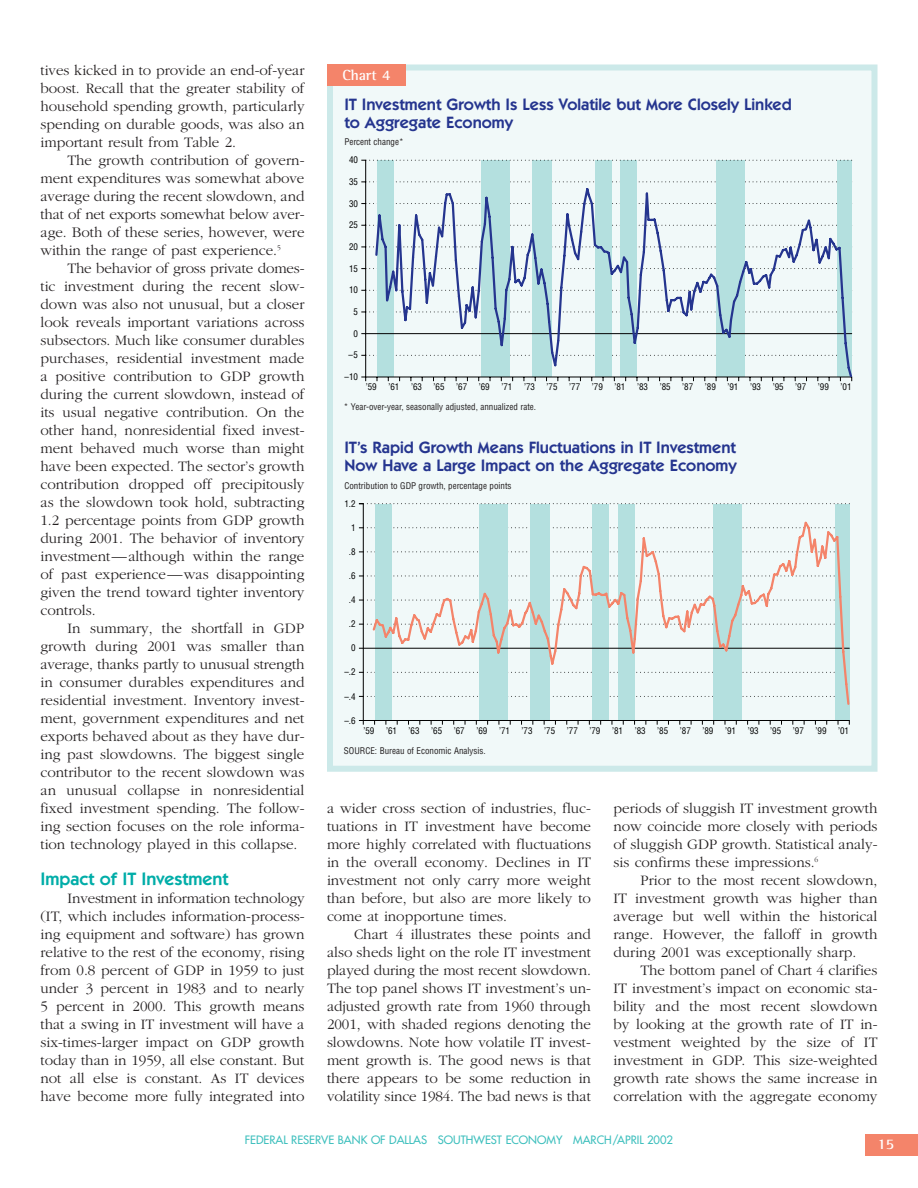
<style>
.page{position:relative;width:918px;height:1188px;background:#fff}
.page>*{position:absolute;margin:0;border:0;box-sizing:border-box;transform-origin:0 0}
.t1{font:600 18px "Itc Kabel";color:#00ada8}
.t2{font:600 16.5px/18px "Itc Kabel";color:#25358f}
.t3{font:300 15px/18px "Garamond";color:#231f20;text-align:justify}
.t4{font:700 15px "Rotis Semi Serif";color:#fff}
.t5{font:11.25px "Futura";color:#3dbfbd}
.t6{font:condensed 9px "Helvetica";color:#000}
.t7{font:condensed 9px "Helvetica";color:#231f20}
</style>
<div class="page">
<div style="left:866px;top:1134px;width:52px;height:21px;background:#f4846a"></div>
<div style="left:330px;top:68px;width:544px;height:701px;background:#f1f9f9"></div>
<div style="left:327px;top:64px;width:551px;height:708px;border:6px solid #cce9e9"></div>
<div style="left:327px;top:65px;width:79px;height:21px;background:#f4846a"></div>
<svg style="left:361px;top:159px;width:492px;height:223px"></svg>
<svg style="left:358px;top:503px;width:492px;height:222px"></svg>
<p class="t3" style="left:40px;top:63px;width:266px">tives kicked in to provide an end-of-year boost. Recall that the greater stability of household spending growth, particularly spending on durable goods, was also an important result from Table 2.</p>
<p class="t3" style="left:40px;top:153px;width:266px;text-indent:27px">The growth contribution of govern&shy;ment expenditures was somewhat above average during the recent slowdown, and that of net exports somewhat below aver&shy;age. Both of these series, however, were within the range of past experience.<sup>5</sup></p>
<p class="t3" style="left:40px;top:261px;width:266px;text-indent:27px">The behavior of gross private domes&shy;tic investment during the recent slow&shy;down was also not unusual, but a closer look reveals important variations across subsectors. Much like consumer durables purchases, residential investment made a positive contribution to GDP growth during the current slowdown, instead of its usual negative contribution. On the other hand, nonresidential fixed invest&shy;ment behaved much worse than might have been expected. The sector’s growth contribution dropped off precipitously as the slowdown took hold, subtracting 1.2 percentage points from GDP growth during 2001. The behavior of inventory investment—although within the range of past experience—was disappointing given the trend toward tighter inventory controls.</p>
<p class="t3" style="left:40px;top:621px;width:266px;text-indent:27px">In summary, the shortfall in GDP growth during 2001 was smaller than average, thanks partly to unusual strength in consumer durables expenditures and residential investment. Inventory invest&shy;ment, government expenditures and net exports behaved about as they have dur&shy;ing past slowdowns. The biggest single contributor to the recent slowdown was an unusual collapse in nonresidential fixed investment spending. The follow&shy;ing section focuses on the role informa&shy;tion technology played in this collapse.</p>
<p class="t1" style="left:40px;top:872px;width:189px">Impact of IT Investment</p>
<p class="t3" style="left:40px;top:891px;width:266px;text-indent:27px">Investment in information technology (IT, which includes information-process&shy;ing equipment and software) has grown relative to the rest of the economy, rising from 0.8 percent of GDP in 1959 to just under 3 percent in 1983 and to nearly 5 percent in 2000. This growth means that a swing in IT investment will have a six-times-larger impact on GDP growth today than in 1959, all else constant. But not all else is constant. As IT devices have become more fully integrated into</p>
<p class="t4" style="left:342px;top:69px;width:50px">Chart 4</p>
<p class="t2" style="left:344px;top:96px;width:449px">IT Investment Growth Is Less Volatile but More Closely Linked to Aggregate Economy</p>
<p class="t7" style="left:344px;top:138px;width:61px">Percent change*</p>
<p class="t6" style="left:349px;top:157px;width:10px">40</p>
<p class="t6" style="left:349px;top:178px;width:10px">35</p>
<p class="t6" style="left:349px;top:200px;width:10px">30</p>
<p class="t6" style="left:349px;top:222px;width:10px">25</p>
<p class="t6" style="left:349px;top:243px;width:10px">20</p>
<p class="t6" style="left:349px;top:265px;width:10px">15</p>
<p class="t6" style="left:349px;top:287px;width:10px">10</p>
<p class="t6" style="left:354px;top:308px;width:6px">5</p>
<p class="t6" style="left:354px;top:330px;width:6px">0</p>
<p class="t6" style="left:349px;top:352px;width:11px">–5</p>
<p class="t6" style="left:345px;top:373px;width:15px">–10</p>
<p class="t6" style="left:366px;top:383px;width:12px">’59</p>
<p class="t6" style="left:388px;top:383px;width:12px">’61</p>
<p class="t6" style="left:411px;top:383px;width:12px">’63</p>
<p class="t6" style="left:434px;top:383px;width:12px">’65</p>
<p class="t6" style="left:456px;top:383px;width:12px">’67</p>
<p class="t6" style="left:479px;top:383px;width:12px">’69</p>
<p class="t6" style="left:501px;top:383px;width:12px">’71</p>
<p class="t6" style="left:524px;top:383px;width:12px">’73</p>
<p class="t6" style="left:547px;top:383px;width:12px">’75</p>
<p class="t6" style="left:569px;top:383px;width:12px">’77</p>
<p class="t6" style="left:592px;top:383px;width:12px">’79</p>
<p class="t6" style="left:614px;top:383px;width:12px">’81</p>
<p class="t6" style="left:637px;top:383px;width:12px">’83</p>
<p class="t6" style="left:660px;top:383px;width:12px">’85</p>
<p class="t6" style="left:682px;top:383px;width:12px">’87</p>
<p class="t6" style="left:705px;top:383px;width:12px">’89</p>
<p class="t6" style="left:728px;top:383px;width:12px">’91</p>
<p class="t6" style="left:750px;top:383px;width:12px">’93</p>
<p class="t6" style="left:773px;top:383px;width:12px">’95</p>
<p class="t6" style="left:795px;top:383px;width:12px">’97</p>
<p class="t6" style="left:818px;top:383px;width:12px">’99</p>
<p class="t6" style="left:841px;top:383px;width:12px">’01</p>
<p class="t7" style="left:344px;top:403px;width:194px">* Year-over-year, seasonally adjusted, annualized rate.</p>
<p class="t2" style="left:344px;top:440px;width:394px">IT’s Rapid Growth Means Fluctuations in IT Investment<br>Now Have a Large Impact on the Aggregate Economy</p>
<p class="t7" style="left:344px;top:482px;width:169px">Contribution to GDP growth, percentage points</p>
<p class="t6" style="left:344px;top:500px;width:13px">1.2</p>
<p class="t6" style="left:351px;top:524px;width:6px">1</p>
<p class="t6" style="left:349px;top:548px;width:8px">.8</p>
<p class="t6" style="left:349px;top:572px;width:8px">.6</p>
<p class="t6" style="left:349px;top:596px;width:8px">.4</p>
<p class="t6" style="left:349px;top:621px;width:8px">.2</p>
<p class="t6" style="left:351px;top:645px;width:6px">0</p>
<p class="t6" style="left:344px;top:669px;width:13px">–.2</p>
<p class="t6" style="left:344px;top:693px;width:13px">–.4</p>
<p class="t6" style="left:344px;top:717px;width:13px">–.6</p>
<p class="t6" style="left:363px;top:727px;width:12px">’59</p>
<p class="t6" style="left:386px;top:727px;width:12px">’61</p>
<p class="t6" style="left:409px;top:727px;width:12px">’63</p>
<p class="t6" style="left:431px;top:727px;width:12px">’65</p>
<p class="t6" style="left:454px;top:727px;width:12px">’67</p>
<p class="t6" style="left:476px;top:727px;width:12px">’69</p>
<p class="t6" style="left:499px;top:727px;width:12px">’71</p>
<p class="t6" style="left:522px;top:727px;width:12px">’73</p>
<p class="t6" style="left:544px;top:727px;width:12px">’75</p>
<p class="t6" style="left:567px;top:727px;width:12px">’77</p>
<p class="t6" style="left:589px;top:727px;width:12px">’79</p>
<p class="t6" style="left:612px;top:727px;width:12px">’81</p>
<p class="t6" style="left:635px;top:727px;width:12px">’83</p>
<p class="t6" style="left:657px;top:727px;width:12px">’85</p>
<p class="t6" style="left:680px;top:727px;width:12px">’87</p>
<p class="t6" style="left:702px;top:727px;width:12px">’89</p>
<p class="t6" style="left:725px;top:727px;width:12px">’91</p>
<p class="t6" style="left:748px;top:727px;width:12px">’93</p>
<p class="t6" style="left:770px;top:727px;width:12px">’95</p>
<p class="t6" style="left:793px;top:727px;width:12px">’97</p>
<p class="t6" style="left:816px;top:727px;width:12px">’99</p>
<p class="t6" style="left:838px;top:727px;width:12px">’01</p>
<p class="t7" style="left:344px;top:747px;width:143px">SOURCE: Bureau of Economic Analysis.</p>
<p class="t3" style="left:327px;top:800px;width:266px">a wider cross section of industries, fluc&shy;tuations in IT investment have become more highly correlated with fluctuations in the overall economy. Declines in IT investment not only carry more weight than before, but also are more likely to come at inopportune times.</p>
<p class="t3" style="left:327px;top:926px;width:266px;text-indent:27px">Chart 4 illustrates these points and also sheds light on the role IT investment played during the most recent slowdown.<br>The top panel shows IT investment’s un&shy;adjusted growth rate from 1960 through 2001, with shaded regions denoting the slowdowns. Note how volatile IT invest&shy;ment growth is. The good news is that there appears to be some reduction in volatility since 1984. The bad news is that</p>
<p class="t3" style="left:614px;top:800px;width:266px">periods of sluggish IT investment growth now coincide more closely with periods of sluggish GDP growth. Statistical analy&shy;sis confirms these impressions.<sup>6</sup></p>
<p class="t3" style="left:614px;top:872px;width:266px;text-indent:27px">Prior to the most recent slowdown, IT investment growth was higher than average but well within the historical range. However, the falloff in growth during 2001 was exceptionally sharp.</p>
<p class="t3" style="left:614px;top:962px;width:266px;text-indent:27px">The bottom panel of Chart 4 clarifies IT investment’s impact on economic sta&shy;bility and the most recent slowdown by looking at the growth rate of IT in&shy;vestment weighted by the size of IT investment in GDP. This size-weighted growth rate shows the same increase in correlation with the aggregate economy</p>
<p class="t5" style="left:245px;top:1134px;width:430px">FEDERAL RESERVE BANK OF DALLAS SOUTHWEST ECONOMY MARCH/APRIL 2002</p>
<p class="t4" style="left:877px;top:1139px;width:18px">15</p>
</div>
